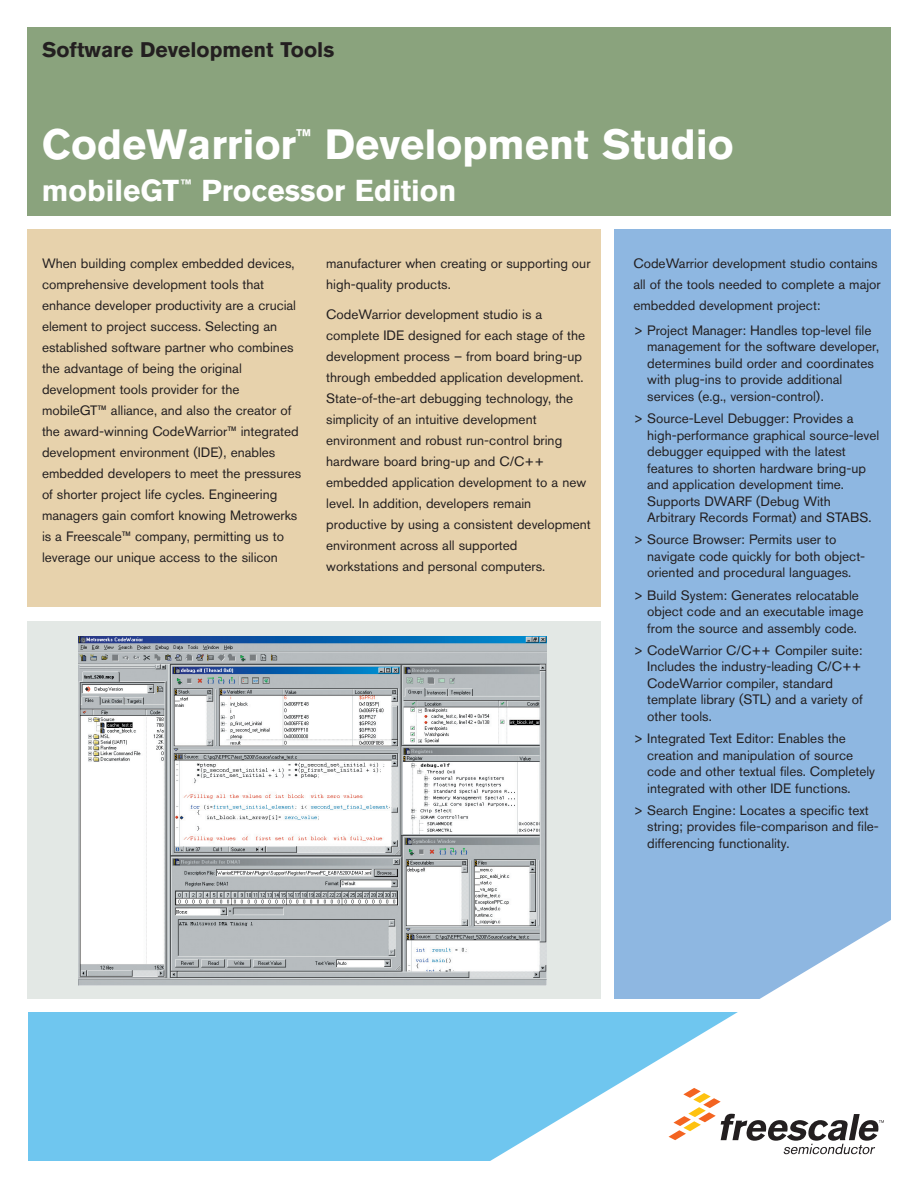
<style>
.page{position:relative;width:918px;height:1188px;background:#fff}
.page>*{position:absolute;margin:0;border:0;box-sizing:border-box;transform-origin:0 0}
.t1{font:700 42px "Akzidenz Grotesk BQ";color:#fff}
.t2{font:700 30px "Akzidenz Grotesk BQ";color:#fff}
.t3{font:700 21px "Akzidenz Grotesk BQ";color:#231f20}
.t4{font:13.5px/21px "Akzidenz Grotesk BQ";color:#231f20}
</style>
<div class="page">
<div style="left:27px;top:230px;width:574px;height:378px;background:#e7d2ac"></div>
<div style="left:614px;top:230px;width:277px;height:769px;background:#8eb7e1"></div>
<div style="left:28px;top:1012px;width:863px;height:149px;background:#6fc6ef"></div>
<svg style="left:490px;top:920px;width:401px;height:241px;fill:#fff"></svg>
<div style="left:27px;top:621px;width:574px;height:378px;background:#e3e8e5"></div>
<svg style="left:669px;top:1088px;width:215px;height:66px;background:#dcd7d2"></svg>
<div style="left:27px;top:27px;width:864px;height:189px;background:#8aa37d"></div>
<img style="left:79px;top:636px;width:468px;height:350px">
<h3 class="t3" style="left:42px;top:42px;width:294px">Software Development Tools</h3>
<h1 class="t1" style="left:42px;top:129px;width:693px">CodeWarrior<sup>™</sup> Development Studio</h1>
<h2 class="t2" style="left:42px;top:179px;width:416px">mobileGT<sup>™</sup> Processor Edition</h2>
<p class="t4" style="left:42px;top:254px;width:261px">When building complex embedded devices, comprehensive development tools that enhance developer productivity are a crucial element to project success. Selecting an established software partner who combines the advantage of being the original development tools provider for the mobileGT™ alliance, and also the creator of the award-winning CodeWarrior™ integrated development environment (IDE), enables embedded developers to meet the pressures of shorter project life cycles. Engineering managers gain comfort knowing Metrowerks is a Freescale™ company, permitting us to leverage our unique access to the silicon</p>
<p class="t4" style="left:326px;top:254px;width:266px">manufacturer when creating or supporting our high-quality products.</p>
<p class="t4" style="left:326px;top:305px;width:266px">CodeWarrior development studio is a complete IDE designed for each stage of the development process – from board bring-up through embedded application development.<br>State-of-the-art debugging technology, the simplicity of an intuitive development environment and robust run-control bring hardware board bring-up and C/C++ embedded application development to a new level. In addition, developers remain productive by using a consistent development environment across all supported workstations and personal computers.</p>
<p class="t4" style="left:633px;top:254px;width:249px">CodeWarrior development studio contains all of the tools needed to complete a major embedded development project:</p>
<p class="t4" style="left:647px;top:323px;width:234px;line-height:16.5px;text-indent:-14px">&gt; Project Manager: Handles top-level file management for the software developer, determines build order and coordinates with plug-ins to provide additional services (e.g., version-control).</p>
<p class="t4" style="left:647px;top:412px;width:234px;line-height:16.5px;text-indent:-14px">&gt; Source-Level Debugger: Provides a high-performance graphical source-level debugger equipped with the latest features to shorten hardware bring-up and application development time.<br>Supports DWARF (Debug With Arbitrary Records Format) and STABS.</p>
<p class="t4" style="left:647px;top:533px;width:220px;line-height:16.5px;text-indent:-14px">&gt; Source Browser: Permits user to navigate code quickly for both object&shy;oriented and procedural languages.</p>
<p class="t4" style="left:647px;top:588px;width:218px;line-height:16.5px;text-indent:-14px">&gt; Build System: Generates relocatable object code and an executable image from the source and assembly code.</p>
<p class="t4" style="left:647px;top:643px;width:217px;line-height:16.5px;text-indent:-14px">&gt; CodeWarrior C/C++ Compiler suite:<br>Includes the industry-leading C/C++<br>CodeWarrior compiler, standard template library (STL) and a variety of other tools.</p>
<p class="t4" style="left:647px;top:731px;width:229px;line-height:16.5px;text-indent:-14px">&gt; Integrated Text Editor: Enables the creation and manipulation of source code and other textual files. Completely integrated with other IDE functions.</p>
<p class="t4" style="left:647px;top:803px;width:233px;line-height:16.5px;text-indent:-14px">&gt; Search Engine: Locates a specific text string; provides file-comparison and file&shy;differencing functionality.</p>
</div>
